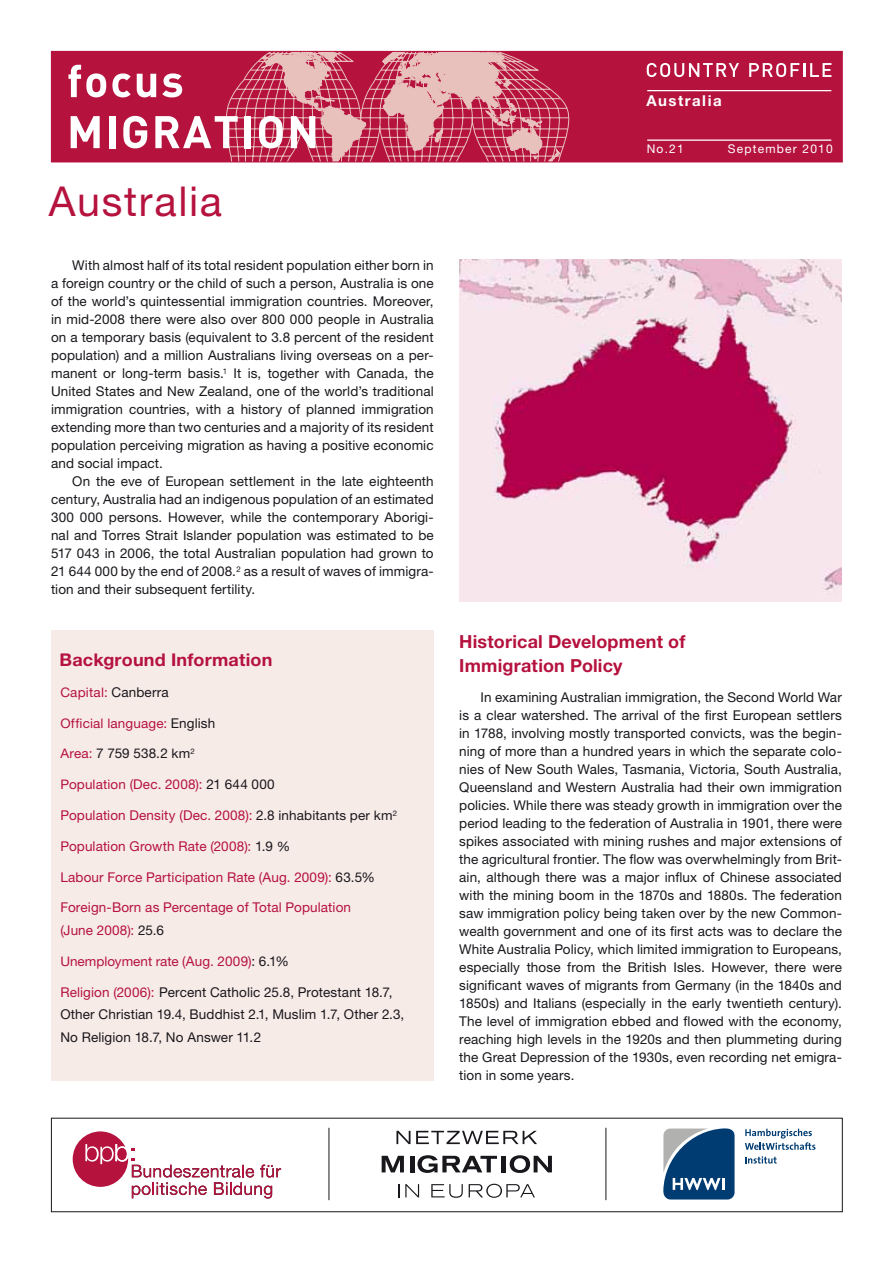
<style>
.page{position:relative;width:893px;height:1263px;background:#fff}
.page>*{position:absolute;margin:0;border:0;box-sizing:border-box;transform-origin:0 0}
.t1{font:41.25px "Helvetica Neue LT Pro";letter-spacing:.045em;color:#b5123e}
.t2{font:700 18px/24px "Helvetica Neue LT Pro";letter-spacing:.01em;color:#b5123e}
.t3{font:700 17.55px "Helvetica Neue LT Pro";letter-spacing:.01em;color:#b5123e}
.t4{font:700 15px "Helvetica Neue LT Pro";letter-spacing:.1em;color:#fff}
.t5{font:13.5px/18px "Helvetica Neue LT Pro";letter-spacing:.01em;color:#1a171c;text-align:justify}
.t6{font:13.5px/22.5px "Helvetica Neue LT Pro";letter-spacing:.01em;color:#b5123e}
.t7{font:13.2px "Helvetica Neue LT Pro";letter-spacing:.01em;color:#b5123e}
.t8{font:12px "Helvetica Neue LT Pro";letter-spacing:.1em;color:#fff}
.s1{font-size:13.5px;color:#1a171c}
.s2{font-size:13.2px;color:#b5123e}
.s3{font-size:13.2px}
.s4{color:#1a171c}
.s5{font-size:13.2px;color:#1a171c}
.s6{font-size:13.5px}
.s7{color:#b5123e}
</style>
<div class="page">
<div style="left:51px;top:630px;width:383px;height:450px;background:#f7ebe8"></div>
<div style="left:51px;top:51px;width:791px;height:111px;background:#b5123e"></div>
<svg style="left:71px;top:116px;width:29px;height:32px"></svg>
<div style="left:109px;top:116px;width:6px;height:32px;background:#fff"></div>
<svg style="left:68px;top:65px;width:38px;height:32px"></svg>
<svg style="left:112px;top:51px;width:458px;height:111px"></svg>
<svg style="left:647px;top:63px;width:92px;height:14px"></svg>
<svg style="left:749px;top:63px;width:82px;height:14px"></svg>
<hr style="left:647px;top:139px;width:184px;height:2px;background:#fff">
<hr style="left:647px;top:90px;width:184px;height:1px;background:#fff">
<div style="left:51px;top:1118px;width:792px;height:94px;border:1px solid #1a171c"></div>
<hr style="left:606px;top:1128px;width:1px;height:72px;background:#1a171c">
<svg style="left:396px;top:1131px;width:14px;height:13px"></svg>
<svg style="left:416px;top:1131px;width:121px;height:13px"></svg>
<svg style="left:382px;top:1156px;width:22px;height:16px"></svg>
<hr style="left:410px;top:1156px;width:4px;height:16px;background:#1a171c">
<svg style="left:417px;top:1155px;width:80px;height:18px"></svg>
<hr style="left:502px;top:1156px;width:4px;height:16px;background:#1a171c">
<svg style="left:510px;top:1155px;width:42px;height:18px"></svg>
<svg style="left:399px;top:1184px;width:20px;height:13px"></svg>
<svg style="left:431px;top:1184px;width:32px;height:14px"></svg>
<svg style="left:469px;top:1184px;width:66px;height:14px"></svg>
<hr style="left:329px;top:1128px;width:1px;height:72px;background:#1a171c">
<svg style="left:73px;top:1131px;width:208px;height:67px"></svg>
<svg style="left:745px;top:1156px;width:32px;height:7px"></svg>
<svg style="left:745px;top:1129px;width:70px;height:21px"></svg>
<svg style="left:663px;top:1128px;width:72px;height:71px;background:#37648b"></svg>
<img style="left:459px;top:259px;width:383px;height:342px">
<h1 class="t1" style="left:49px;top:177px;width:175px">Australia</h1>
<p class="t5" style="left:51px;top:256px;width:384px;text-indent:21px">With almost half of its total resident population either born in a foreign country or the child of such a person, Australia is one of the world’s quintessential immigration countries. Moreover, in mid-2008 there were also over 800 000 people in Australia on a temporary basis (equivalent to 3.8 percent of the resident population) and a million Australians living overseas on a per&shy;manent or long-term basis.<sup>1</sup> It is, together with Canada, the United States and New Zealand, one of the world’s traditional immigration countries, with a history of planned immigration extending more than two centuries and a majority of its resident population perceiving migration as having a positive economic and social impact.</p>
<p class="t5" style="left:51px;top:472px;width:384px;text-indent:21px">On the eve of European settlement in the late eighteenth century, Australia had an indigenous population of an estimated 300 000 persons. However, while the contemporary Aborigi&shy;nal and Torres Strait Islander population was estimated to be 517 043 in 2006, the total Australian population had grown to 21 644 000 by the end of 2008.<sup>2</sup> as a result of waves of immigra&shy;tion and their subsequent fertility.</p>
<p class="t3" style="left:60px;top:649px;width:214px">Background Information</p>
<p class="t7" style="left:60px;top:684px;width:110px">Capital: <span class="s1">Canberra</span></p>
<p class="t7" style="left:60px;top:715px;width:156px">Official language: <span class="s1">English</span></p>
<p class="t5" style="left:60px;top:744px;width:136px"><span class="s2">Area:</span> 7 759 538.2 <span class="s3">km</span><sup>2</sup></p>
<p class="t6" style="left:60px;top:773px;width:216px"><span class="s3">Population</span> (Dec. 2008): <span class="s4">21 644 000</span></p>
<p class="t6" style="left:60px;top:804px;width:338px">Population Density (Dec. 2008): <span class="s4">2.8</span> <span class="s5">inhabitants per km</span><sup>2</sup></p>
<p class="t6" style="left:60px;top:835px;width:232px">Population Growth Rate (2008): <span class="s4">1.9</span> <span class="s5">%</span></p>
<p class="t6" style="left:60px;top:865px;width:316px">Labour Force Participation Rate (Aug. 2009): <span class="s4">63.5%</span></p>
<p class="t6" style="left:60px;top:896px;width:292px">Foreign-Born as Percentage of Total Population (June 2008): <span class="s4">25.6</span></p>
<p class="t7" style="left:60px;top:953px;width:230px">Unemployment rate <span class="s6">(Aug. 2009)</span><span class="s1">: 6.1%</span></p>
<p class="t5" style="left:60px;top:980px;width:345px;line-height:22.5px;text-align:left"><span class="s7">Religion (2006):</span> Percent Catholic 25.8, Protestant 18.7,<br>Other Christian 19.4, Buddhist 2.1, Muslim 1.7, Other 2.3,<br>No Religion 18.7, No Answer 11.2</p>
<p class="t4" style="left:646px;top:92px;width:77px">Australia</p>
<p class="t8" style="left:647px;top:142px;width:39px">No.21</p>
<p class="t8" style="left:728px;top:142px;width:106px">September 2010</p>
<h2 class="t2" style="left:459px;top:629px;width:228px">Historical Development of<br>Immigration Policy</h2>
<p class="t5" style="left:459px;top:688px;width:384px;text-indent:21px">In examining Australian immigration, the Second World War is a clear watershed. The arrival of the first European settlers in 1788, involving mostly transported convicts, was the begin&shy;ning of more than a hundred years in which the separate colo&shy;nies of New South Wales, Tasmania, Victoria, South Australia, Queensland and Western Australia had their own immigration policies. While there was steady growth in immigration over the period leading to the federation of Australia in 1901, there were spikes associated with mining rushes and major extensions of the agricultural frontier. The flow was overwhelmingly from Brit&shy;ain, although there was a major influx of Chinese associated with the mining boom in the 1870s and 1880s. The federation saw immigration policy being taken over by the new Common&shy;wealth government and one of its first acts was to declare the White Australia Policy, which limited immigration to Europeans, especially those from the British Isles. However, there were significant waves of migrants from Germany (in the 1840s and 1850s) and Italians (especially in the early twentieth century).<br>The level of immigration ebbed and flowed with the economy, reaching high levels in the 1920s and then plummeting during the Great Depression of the 1930s, even recording net emigra&shy;tion in some years.</p>
</div>
